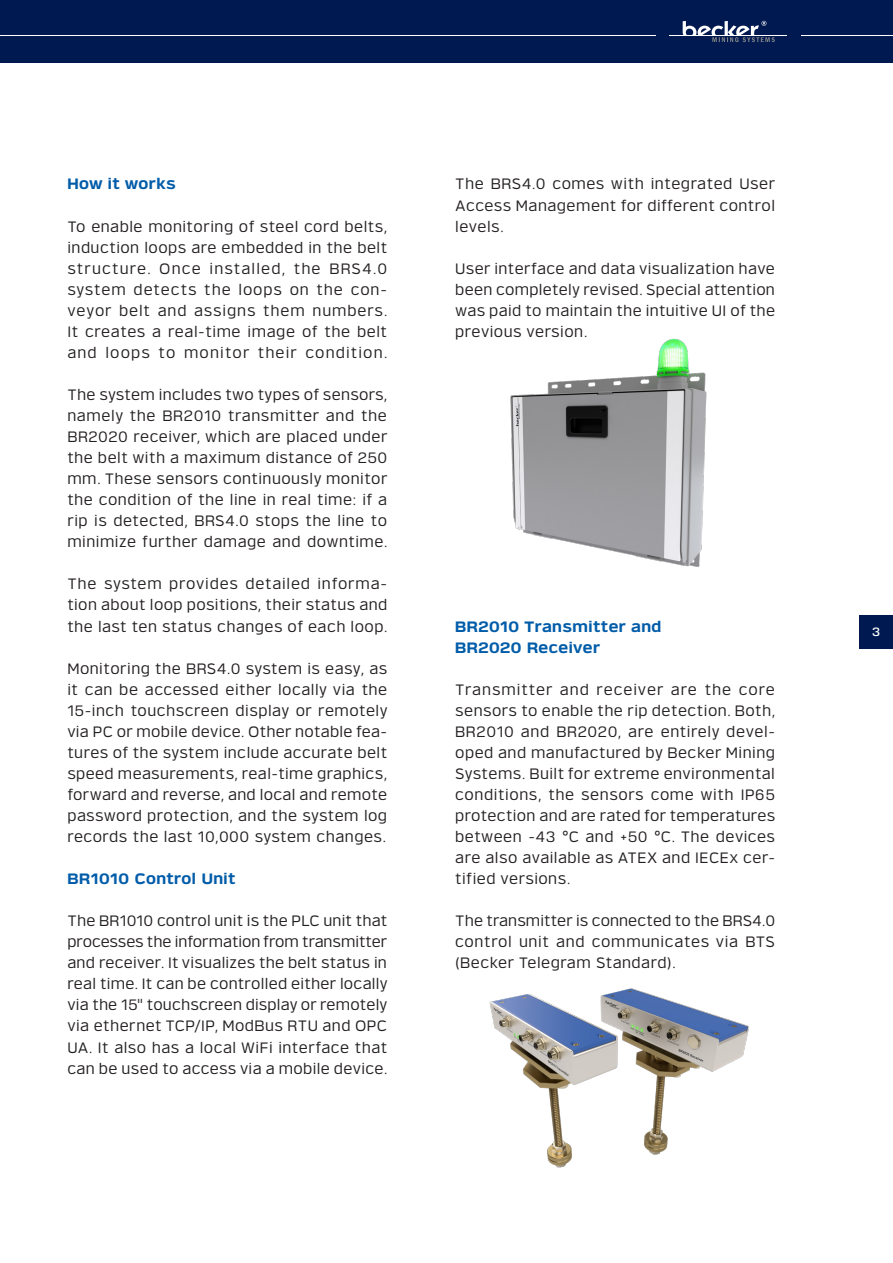
<style>
.page{position:relative;width:893px;height:1263px;background:#fff}
.page>*{position:absolute;margin:0;border:0;box-sizing:border-box;transform-origin:0 0}
.Body{font:15px/21px "Verbatim";letter-spacing:.03em;color:#231f20;text-align:justify}
.Subheader{font:700 15px/21px "Verbatim";letter-spacing:.03em;color:#005ca9}
.t1{font:500 12px "Verbatim";color:#fff}
</style>
<div class="page">
<div style="left:0;top:0;width:893px;height:63px;background:#001a51"></div>
<hr style="left:669px;top:35px;width:118px;height:1px;background:#fff">
<hr style="left:0;top:35px;width:655px;height:1px;background:#fff">
<hr style="left:801px;top:35px;width:92px;height:1px;background:#fff">
<svg style="left:683px;top:21px;width:92px;height:21px"></svg>
<img style="left:510px;top:338px;width:197px;height:229px">
<img style="left:489px;top:988px;width:260px;height:180px">
<div style="left:859px;top:615px;width:34px;height:33px;background:#001a51"></div>
<p class="Subheader" style="left:67px;top:174px;width:110px">How it works</p>
<p class="Body" style="left:67px;top:216px;width:322px">To enable monitoring of steel cord belts, induction loops are embedded in the belt structure. Once installed, the BRS4.0 system detects the loops on the con&shy;veyor belt and assigns them numbers.<br>It creates a real-time image of the belt and loops to monitor their condition.</p>
<p class="Body" style="left:67px;top:384px;width:322px">The system includes two types of sensors, namely the BR2010 transmitter and the BR2020 receiver, which are placed under the belt with a maximum distance of 250 mm. These sensors continuously monitor the condition of the line in real time: if a rip is detected, BRS4.0 stops the line to minimize further damage and downtime.</p>
<p class="Body" style="left:67px;top:574px;width:322px">The system provides detailed informa&shy;tion about loop positions, their status and the last ten status changes of each loop.</p>
<p class="Body" style="left:67px;top:658px;width:322px">Monitoring the BRS4.0 system is easy, as it can be accessed either locally via the 15-inch touchscreen display or remotely via PC or mobile device. Other notable fea&shy;tures of the system include accurate belt speed measurements, real-time graphics, forward and reverse, and local and remote password protection, and the system log records the last 10,000 system changes.</p>
<p class="Subheader" style="left:67px;top:868px;width:170px">BR1010 Control Unit</p>
<p class="Body" style="left:67px;top:910px;width:322px">The BR1010 control unit is the PLC unit that processes the information from transmitter and receiver. It visualizes the belt status in real time. It can be controlled either locally via the 15" touchscreen display or remotely via ethernet TCP/IP, ModBus RTU and OPC UA. It also has a local WiFi interface that can be used to access via a mobile device.</p>
<p class="Body" style="left:455px;top:174px;width:322px">The BRS4.0 comes with integrated User Access Management for different control levels.</p>
<p class="Body" style="left:455px;top:258px;width:321px">User interface and data visualization have been completely revised. Special attention was paid to maintain the intuitive UI of the previous version.</p>
<p class="Subheader" style="left:455px;top:616px;width:208px">BR2010 Transmitter and<br>BR2020 Receiver</p>
<p class="Body" style="left:455px;top:679px;width:322px">Transmitter and receiver are the core sensors to enable the rip detection. Both, BR2010 and BR2020, are entirely devel&shy;oped and manufactured by Becker Mining Systems. Built for extreme environmental conditions, the sensors come with IP65 protection and are rated for temperatures between -43 °C and +50 °C. The devices are also available as ATEX and IECEx cer&shy;tified versions.</p>
<p class="Body" style="left:455px;top:910px;width:321px">The transmitter is connected to the BRS4.0 control unit and communicates via BTS (Becker Telegram Standard).</p>
<p class="t1" style="left:872px;top:625px;width:10px">3</p>
</div>
